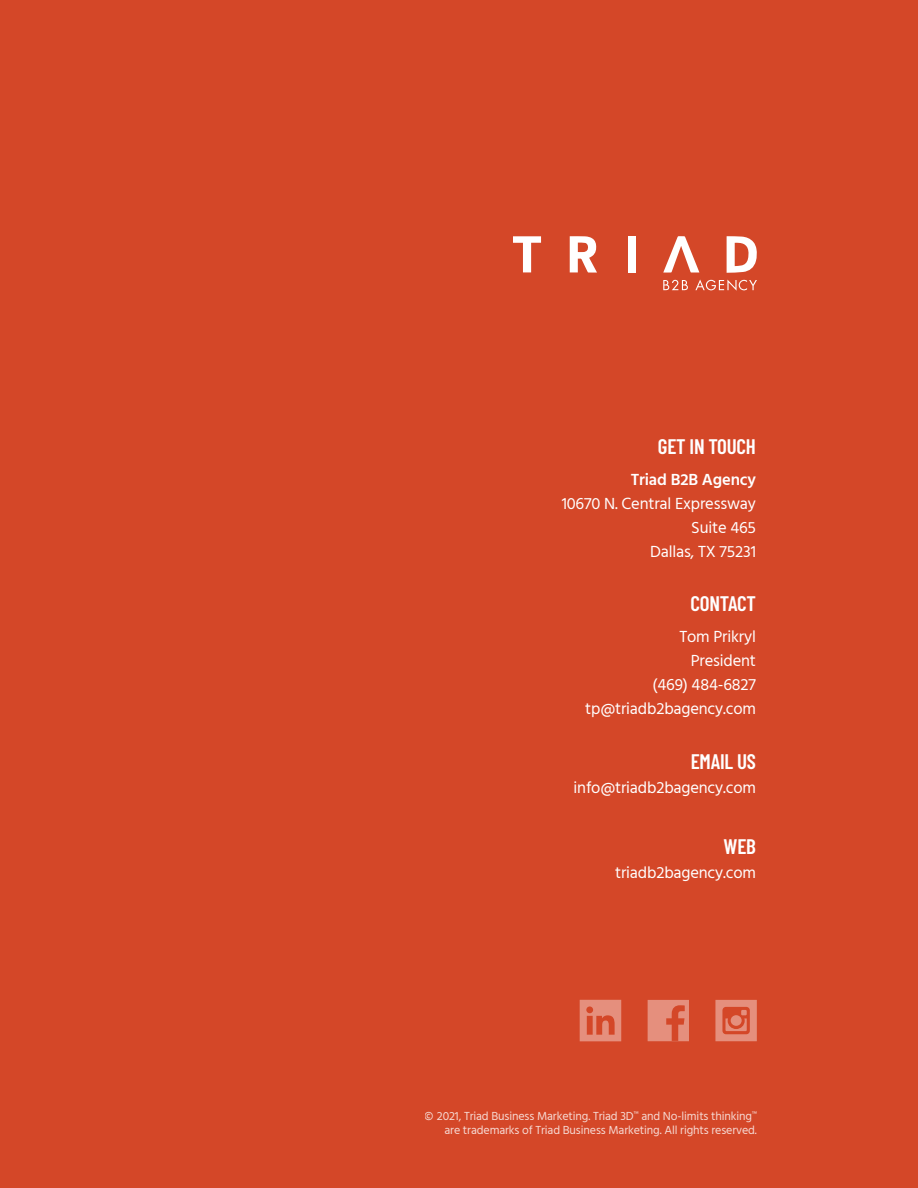
<style>
.page{position:relative;width:918px;height:1188px;background:#d44728}
.page>*{position:absolute;margin:0;border:0;box-sizing:border-box;transform-origin:0 0}
.t1{font:600 21px "Barlow Condensed";letter-spacing:-.01em;color:#fff}
.t2{font:16.5px/24px "Hind";letter-spacing:-.01em;color:#fff;text-align:right}
.t3{font:12px/13.5px "Hind";letter-spacing:-.01em;color:#fff;text-align:right}
.s1{font-weight:600}
</style>
<div class="page">
<svg style="left:715px;top:1000px;width:42px;height:41px"></svg>
<svg style="left:648px;top:1000px;width:41px;height:41px"></svg>
<svg style="left:580px;top:1000px;width:41px;height:41px"></svg>
<svg style="left:727px;top:236px;width:30px;height:37px"></svg>
<svg style="left:570px;top:236px;width:27px;height:37px"></svg>
<svg style="left:513px;top:236px;width:28px;height:36px"></svg>
<div style="left:628px;top:236px;width:8px;height:36px;background:#fff"></div>
<svg style="left:663px;top:236px;width:36px;height:37px"></svg>
<svg style="left:663px;top:280px;width:25px;height:10px"></svg>
<svg style="left:695px;top:280px;width:62px;height:11px"></svg>
<p class="t1" style="left:658px;top:431px;width:100px">GET IN TOUCH</p>
<p class="t2" style="left:562px;top:468px;width:196px"><span class="s1">Triad B2B Agency<br></span>10670 N. Central Expressway<br>Suite 465<br>Dallas, TX 75231</p>
<p class="t1" style="left:690px;top:589px;width:67px">CONTACT</p>
<p class="t2" style="left:585px;top:625px;width:172px">Tom Prikryl<br>President<br>(469) 484-6827 tp@triadb2bagency.com</p>
<p class="t1" style="left:691px;top:746px;width:67px">EMAIL US</p>
<p class="t2" style="left:574px;top:776px;width:184px">info@triadb2bagency.com</p>
<p class="t1" style="left:724px;top:832px;width:34px">WEB</p>
<p class="t2" style="left:615px;top:862px;width:142px">triadb2bagency.com</p>
<p class="t3" style="left:425px;top:1110px;width:334px">© 2021, Triad Business Marketing. Triad 3D<sup>™</sup> and No-limits thinking<sup>™ </sup>are trademarks of Triad Business Marketing. All rights reserved.</p>
</div>
